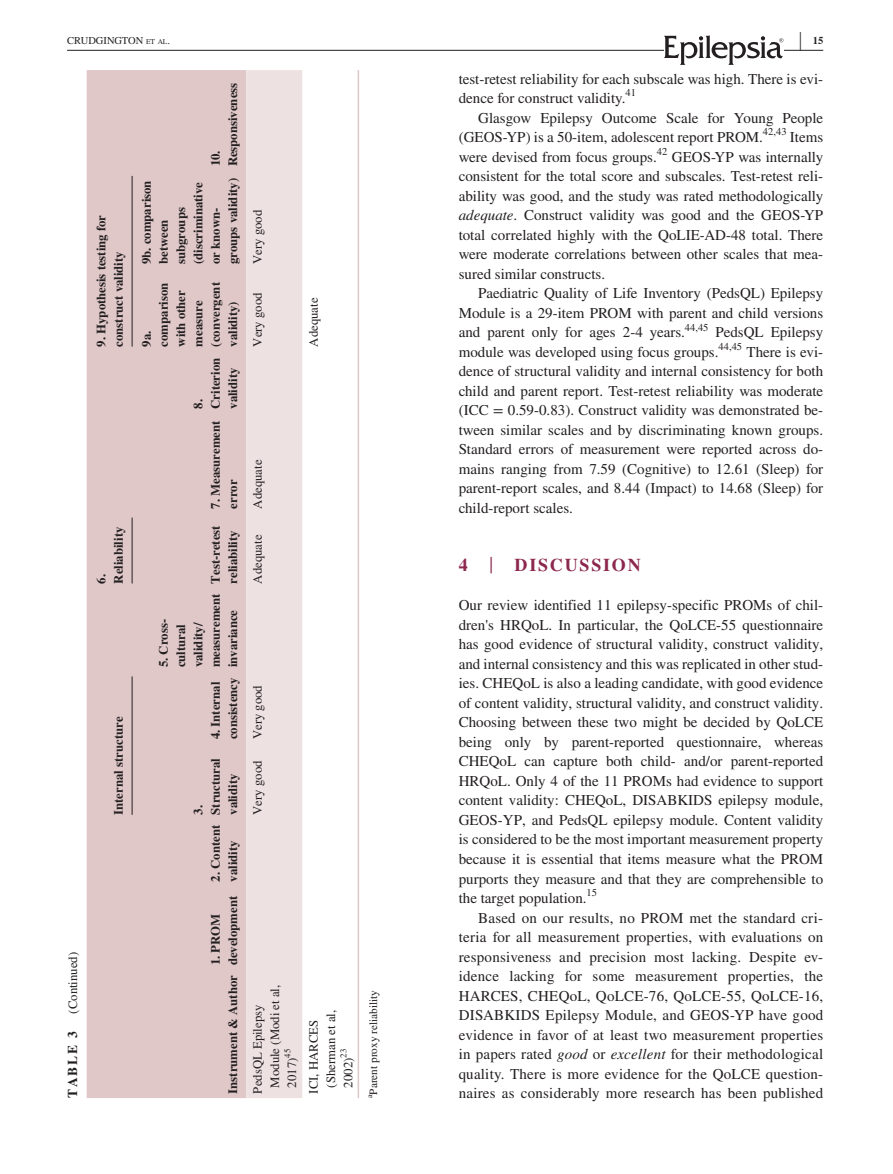
<style>
.page{position:relative;width:893px;height:1174px;background:#fff}
.page>*{position:absolute;margin:0;border:0;box-sizing:border-box;transform-origin:0 0}
.t1{font:700 25.95px "STIX";color:#231f20;scale:.36 1}
.t2{font:700 18px "STIX";letter-spacing:.1em;color:#8c284e}
.t3{font:15px/19.5px "STIX";color:#231f20;text-align:justify}
.t4{font:700 13.5px "STIX";letter-spacing:.14em;color:#231f20}
.t5{font:700 12.75px/17.2px "STIX";color:#231f20}
.t6{font:12.75px/17.2px "STIX";color:#231f20}
.t7{font:11.25px "STIX";color:#231f20}
.t8{font:10.5px "STIX";color:#231f20}
.t9{font:10.5px "STIX";color:#231f20}
.t10{font:700 10.5px "STIX";color:#231f20}
.t11{font:8.85px "STIX";color:#231f20}
.t12{font:7.8px "STIX";color:#231f20}
.s1{font-size:7.35px}
.s2{font-style:italic}
.s3{font-weight:400;font-size:23.7px}
</style>
<div class="page">
<hr style="left:67px;top:50px;width:756px;height:1px;background:#231f20">
<svg style="left:664px;top:35px;width:119px;height:30px"></svg>
<div style="left:87px;top:70px;width:159px;height:1028px;background:#e0c8c9"></div>
<div style="left:246px;top:70px;width:56px;height:1028px;background:#eee1e1"></div>
<hr style="left:358px;top:970px;width:1px;height:128px;background:#e0c8c9">
<hr style="left:358px;top:886px;width:1px;height:84px;background:#e0c8c9">
<hr style="left:358px;top:819px;width:1px;height:67px;background:#e0c8c9">
<hr style="left:358px;top:744px;width:1px;height:75px;background:#e0c8c9">
<hr style="left:358px;top:672px;width:1px;height:72px;background:#e0c8c9">
<hr style="left:358px;top:588px;width:1px;height:84px;background:#e0c8c9">
<hr style="left:358px;top:513px;width:1px;height:75px;background:#e0c8c9">
<hr style="left:358px;top:413px;width:1px;height:100px;background:#e0c8c9">
<hr style="left:358px;top:351px;width:1px;height:62px;background:#e0c8c9">
<hr style="left:358px;top:269px;width:1px;height:82px;background:#e0c8c9">
<hr style="left:358px;top:171px;width:1px;height:98px;background:#e0c8c9">
<hr style="left:358px;top:70px;width:1px;height:101px;background:#e0c8c9">
<hr style="left:132px;top:676px;width:1px;height:138px;background:#231f20">
<hr style="left:132px;top:517px;width:1px;height:66px;background:#231f20">
<hr style="left:132px;top:176px;width:1px;height:170px;background:#231f20">
<h1 class="t1" style="left:799px;top:26px;width:7px">|</h1>
<p class="t9" style="left:67px;top:33px;width:104px">CRUDGINGTON <span class="s1">et al</span>.</p>
<p class="t10" style="left:813px;top:34px;width:12px">15</p>
<p class="t3" style="left:459px;top:70px;width:366px">test-retest reliability for each subscale was high. There is evi&shy;dence for construct validity.</p>
<p class="t5" style="left:207px;top:166px;width:85px;rotate:-90deg">10.<br>Responsiveness</p>
<p class="t8" style="left:625px;top:86px;width:12px">41</p>
<p class="t3" style="left:459px;top:109px;width:366px;text-indent:20px">Glasgow Epilepsy Outcome Scale for Young People (GEOS-YP) is a 50-item, adolescent report PROM.</p>
<p class="t8" style="left:763px;top:125px;width:25px">42,43</p>
<p class="t3" style="left:790px;top:128px;width:35px">Items</p>
<p class="t8" style="left:657px;top:144px;width:12px">42</p>
<p class="t3" style="left:459px;top:148px;width:366px;text-indent:213px">GEOS-YP was internally consistent for the total score and subscales. Test-retest reli&shy;ability was good, and the study was rated methodologically <span class="s2">adequate</span>. Construct validity was good and the GEOS-YP total correlated highly with the QoLIE-AD-48 total. There were moderate correlations between other scales that mea&shy;sured similar constructs.</p>
<p class="t3" style="left:459px;top:284px;width:366px;text-indent:20px">Paediatric Quality of Life Inventory (PedsQL) Epilepsy Module is a 29-item PROM with parent and child versions and parent only for ages 2-4 years.</p>
<p class="t3" style="left:459px;top:148px;width:200px">were devised from focus groups.</p>
<p class="t5" style="left:138px;top:264px;width:88px;rotate:-90deg">9b. comparison between subgroups (discriminative or known&shy;groups validity)</p>
<p class="t6" style="left:250px;top:264px;width:56px;rotate:-90deg">Very good</p>
<p class="t5" style="left:92px;top:346px;width:133px;rotate:-90deg">9. Hypothesis testing for construct validity</p>
<p class="t5" style="left:138px;top:346px;width:66px;rotate:-90deg">9a. comparison with other measure (convergent validity)</p>
<p class="t6" style="left:250px;top:347px;width:56px;rotate:-90deg">Very good</p>
<p class="t6" style="left:306px;top:347px;width:50px;rotate:-90deg">Adequate</p>
<p class="t8" style="left:685px;top:320px;width:25px">44,45</p>
<p class="t3" style="left:459px;top:323px;width:366px;text-indent:257px">PedsQL Epilepsy module was developed using focus groups.</p>
<p class="t8" style="left:719px;top:339px;width:25px">44,45</p>
<p class="t3" style="left:459px;top:343px;width:366px;text-indent:288px">There is evi&shy;dence of structural validity and internal consistency for both child and parent report. Test-retest reliability was moderate (ICC = 0.59-0.83). Construct validity was demonstrated be&shy;tween similar scales and by discriminating known groups.<br>Standard errors of measurement were reported across do&shy;mains ranging from 7.59 (Cognitive) to 12.61 (Sleep) for parent-report scales, and 8.44 (Impact) to 14.68 (Sleep) for child-report scales.</p>
<p class="t5" style="left:189px;top:409px;width:52px;rotate:-90deg">8.<br>Criterion validity</p>
<p class="t5" style="left:207px;top:508px;width:89px;rotate:-90deg">7. Measurement error</p>
<p class="t6" style="left:250px;top:508px;width:50px;rotate:-90deg">Adequate</p>
<p class="t5" style="left:92px;top:583px;width:58px;rotate:-90deg">6.<br>Reliability</p>
<p class="t5" style="left:110px;top:814px;width:100px;rotate:-90deg">Internal structure</p>
<p class="t6" style="left:65px;top:1013px;width:63px;rotate:-90deg">(Continued)</p>
<p class="t4" style="left:65px;top:1098px;width:69px;rotate:-90deg">TABLE 3</p>
<p class="t5" style="left:207px;top:583px;width:60px;rotate:-90deg">Test-retest reliability</p>
<p class="t5" style="left:155px;top:667px;width:75px;rotate:-90deg">5. Cross&shy;cultural validity/ measurement invariance</p>
<p class="t5" style="left:207px;top:739px;width:63px;rotate:-90deg">4. Internal consistency</p>
<p class="t5" style="left:189px;top:815px;width:58px;rotate:-90deg">3.<br>Structural validity</p>
<p class="t5" style="left:207px;top:881px;width:58px;rotate:-90deg">2. Content validity</p>
<p class="t5" style="left:207px;top:965px;width:71px;rotate:-90deg">1. PROM development</p>
<p class="t5" style="left:224px;top:1093px;width:120px;rotate:-90deg">Instrument &amp; Author</p>
<p class="t6" style="left:250px;top:583px;width:50px;rotate:-90deg">Adequate</p>
<p class="t6" style="left:250px;top:739px;width:56px;rotate:-90deg">Very good</p>
<p class="t6" style="left:250px;top:815px;width:56px;rotate:-90deg">Very good</p>
<p class="t6" style="left:250px;top:1087px;width:104px;text-indent:-6px;rotate:-90deg">PedsQL Epilepsy<br>Module (Modi et al,<br>2017)</p>
<p class="t11" style="left:281px;top:1057px;width:10px;rotate:-90deg">45</p>
<p class="t6" style="left:306px;top:1087px;width:79px;text-indent:-6px;rotate:-90deg">ICI, HARCES (Sherman et al,<br>2002)</p>
<p class="t11" style="left:338px;top:1057px;width:10px;rotate:-90deg">23</p>
<p class="t7" style="left:366px;top:1094px;width:106px;rotate:-90deg">Parent proxy reliability</p>
<p class="t12" style="left:364px;top:1098px;width:5px;rotate:-90deg">a</p>
<p class="t2" style="left:459px;top:554px;width:184px">4 <span class="s3">|</span> DISCUSSION</p>
<p class="t3" style="left:459px;top:596px;width:366px">Our review identified 11 epilepsy-specific PROMs of chil&shy;dren's HRQoL. In particular, the QoLCE-55 questionnaire has good evidence of structural validity, construct validity, and internal consistency and this was replicated in other stud&shy;ies. CHEQoL is also a leading candidate, with good evidence of content validity, structural validity, and construct validity.<br>Choosing between these two might be decided by QoLCE being only by parent-reported questionnaire, whereas CHEQoL can capture both child- and/or parent-reported HRQoL. Only 4 of the 11 PROMs had evidence to support content validity: CHEQoL, DISABKIDS epilepsy module, GEOS-YP, and PedsQL epilepsy module. Content validity is considered to be the most important measurement property because it is essential that items measure what the PROM purports they measure and that they are comprehensible to the target population.</p>
<p class="t8" style="left:587px;top:885px;width:12px">15</p>
<p class="t3" style="left:459px;top:908px;width:366px;text-indent:20px">Based on our results, no PROM met the standard cri&shy;teria for all measurement properties, with evaluations on responsiveness and precision most lacking. Despite ev&shy;idence lacking for some measurement properties, the HARCES, CHEQoL, QoLCE-76, QoLCE-55, QoLCE-16, DISABKIDS Epilepsy Module, and GEOS-YP have good evidence in favor of at least two measurement properties in papers rated <span class="s2">good</span> or <span class="s2">excellent</span> for their methodological quality. There is more evidence for the QoLCE question&shy;naires as considerably more research has been published</p>
</div>
